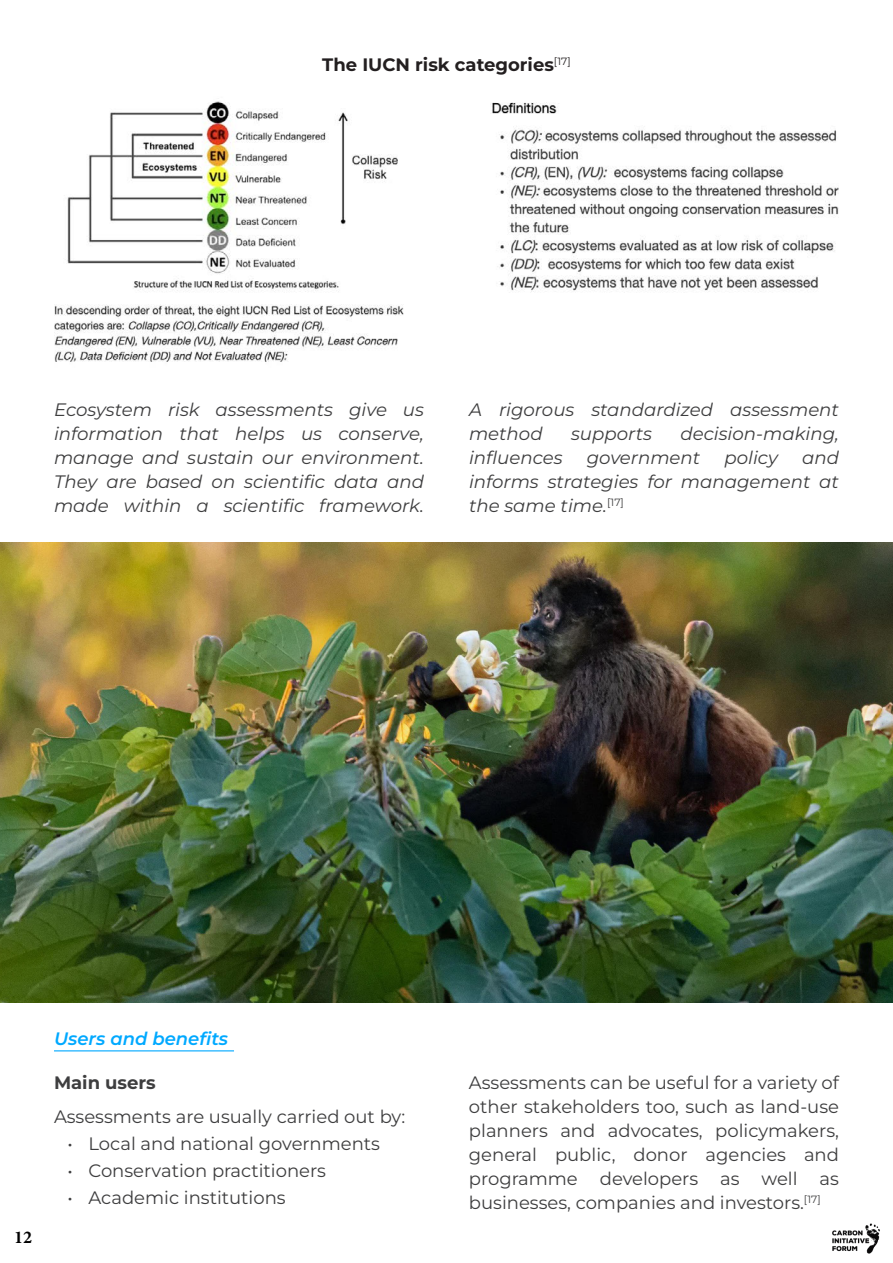
<style>
.page{position:relative;width:893px;height:1263px;background:#fff}
.page>*{position:absolute;margin:0;border:0;box-sizing:border-box;transform-origin:0 0}
.t1{font:18px/24px "Montserrat";color:#3e3e3f;text-align:justify}
.t2{font:italic 18px/24px "Montserrat";color:#3e3e3f;text-align:justify}
.t3{font:700 18px "Montserrat";color:#231f20}
.t4{font:italic 100 18px "Montserrat";color:#00a9ff}
.t5{font:700 18px "Montserrat";color:#3e3e3f}
.t6{font:700 18px "Minion Pro";color:#000}
</style>
<div class="page">
<img style="left:832px;top:1223px;width:48px;height:31px">
<img style="left:54px;top:101px;width:785px;height:261px">
<img style="left:0;top:542px;width:893px;height:460px">
<hr style="left:54px;top:1050px;width:180px;height:1px;background:#00a9ff">
<p class="t3" style="left:322px;top:53px;width:250px">The IUCN risk categories<sup>[17]</sup></p>
<p class="t2" style="left:54px;top:397px;width:371px">Ecosystem risk assessments give us information that helps us conserve, manage and sustain our environment.<br>They are based on scientific data and made within a scientific framework.</p>
<p class="t2" style="left:469px;top:397px;width:371px">A rigorous standardized assessment method</p>
<p class="t2" style="left:571px;top:421px;width:82px">supports</p>
<p class="t2" style="left:680px;top:421px;width:160px">decision-making,</p>
<p class="t2" style="left:469px;top:445px;width:95px">influences</p>
<p class="t2" style="left:587px;top:445px;width:115px">government</p>
<p class="t2" style="left:724px;top:445px;width:55px">policy</p>
<p class="t2" style="left:469px;top:445px;width:371px;text-indent:333px">and informs strategies for management at the same time.<sup>[17]</sup></p>
<p class="t6" style="left:14px;top:1224px;width:19px">12</p>
<p class="t4" style="left:54px;top:1026px;width:176px">Users and benefits</p>
<p class="t5" style="left:54px;top:1070px;width:103px">Main users</p>
<p class="t1" style="left:54px;top:1104px;width:353px">Assessments are usually carried out by:</p>
<p class="t1" style="left:68px;top:1131px;width:314px">• Local and national governments</p>
<p class="t1" style="left:68px;top:1158px;width:260px">• Conservation practitioners</p>
<p class="t1" style="left:68px;top:1185px;width:220px">• Academic institutions</p>
<p class="t1" style="left:469px;top:1070px;width:371px">Assessments can be useful for a variety of other stakeholders too, such as land-use planners and advocates, policymakers, general public, donor agencies and programme developers as well as businesses, companies and investors.<sup>[17]</sup></p>
</div>
